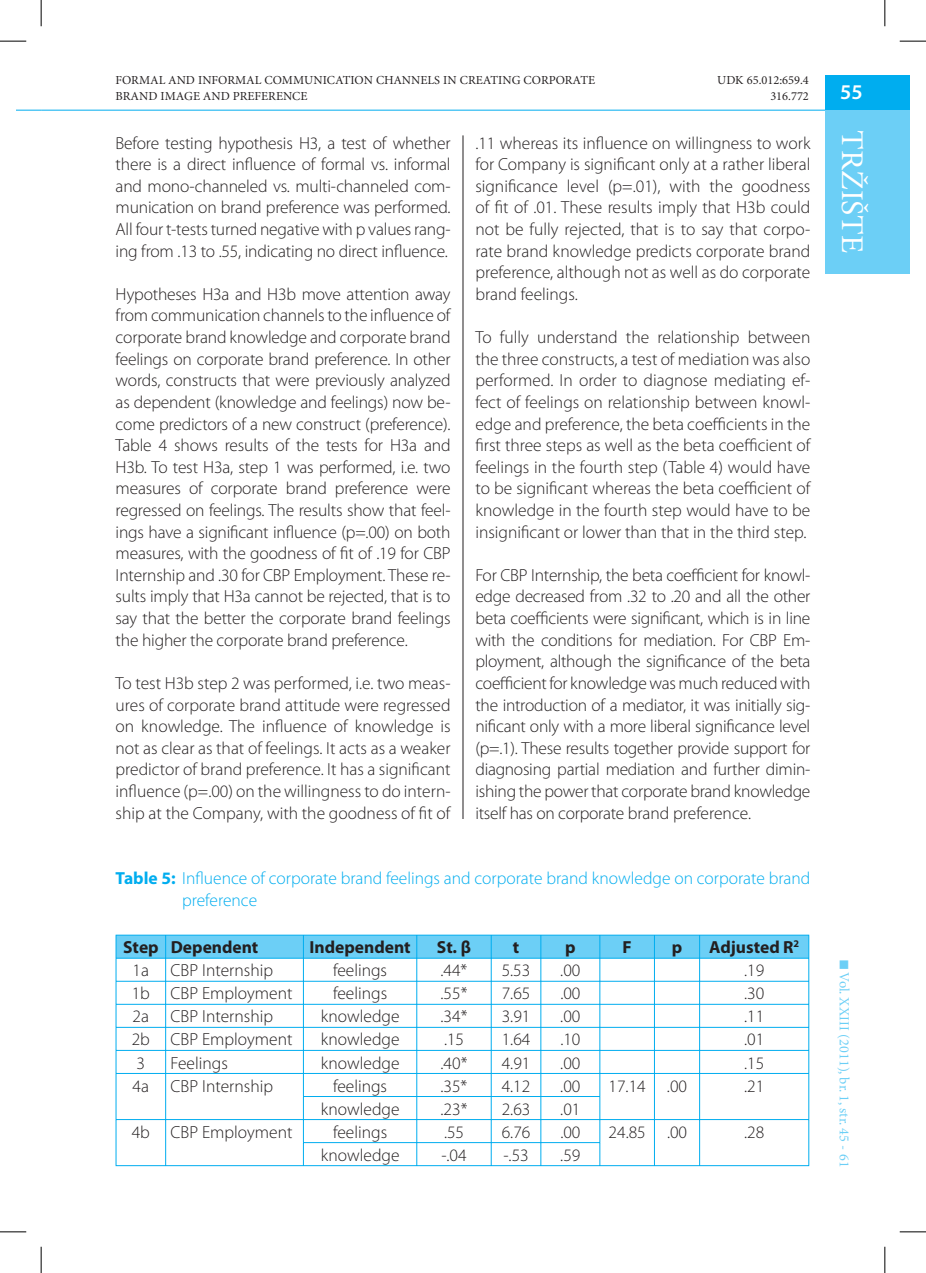
<style>
.page{position:relative;width:926px;height:1273px;background:#fff}
.page>*{position:absolute;margin:0;border:0;box-sizing:border-box;transform-origin:0 0}
.t1{font:31.5px "Minion Pro";color:#fff}
.t2{font:600 21px "Myriad Pro";color:#fff}
.t3{font:300 17.5px/21.7px "Myriad Pro";color:#231f20;text-align:justify}
.t4{font:300 17.5px/21.7px "Myriad Pro";color:#00adef}
.t5{font:700 17.5px "Myriad Pro";color:#231f20}
.t6{font:14px "Minion Pro";color:#6ccff6}
.t7{font:12.25px "Minion Pro";color:#231f20}
.s1{font-weight:700}
</style>
<div class="page">
<svg style="left:16px;top:110px;width:25px;height:1px"></svg>
<hr style="left:41px;top:110px;width:868px;height:1px;background:#00adef">
<div style="left:825px;top:101px;width:84px;height:173px;background:#6ccff6"></div>
<div style="left:825px;top:75px;width:84px;height:35px;background:#00adef"></div>
<hr style="left:462px;top:135px;width:1px;height:1032px;background:#231f20">
<div style="left:458px;top:820px;width:12px;height:357px;background:#fff"></div>
<hr style="left:116px;top:1165px;width:187px;height:1px;background:#00adef">
<hr style="left:600px;top:1165px;width:209px;height:1px;background:#00adef">
<svg style="left:116px;top:935px;width:693px;height:230px"></svg>
<hr style="left:303px;top:1165px;width:238px;height:1px;background:#00adef">
<hr style="left:541px;top:1165px;width:59px;height:1px;background:#00adef">
<svg style="left:0;top:41px;width:26px;height:1px"></svg>
<svg style="left:899px;top:41px;width:27px;height:1px"></svg>
<svg style="left:0;top:1231px;width:26px;height:1px"></svg>
<svg style="left:899px;top:1231px;width:27px;height:1px"></svg>
<svg style="left:41px;top:0;width:1px;height:26px"></svg>
<svg style="left:41px;top:1247px;width:1px;height:26px"></svg>
<svg style="left:884px;top:0;width:1px;height:26px"></svg>
<svg style="left:884px;top:1247px;width:1px;height:26px"></svg>
<p class="t7" style="left:116px;top:75px;width:481px">FORMAL AND INFORMAL COMMUNICATION CHANNELS IN CREATING CORPORATE</p>
<p class="t7" style="left:717px;top:75px;width:93px">UDK 65.012:659.4</p>
<p class="t7" style="left:116px;top:91px;width:193px">BRAND IMAGE AND PREFERENCE</p>
<p class="t7" style="left:770px;top:91px;width:40px">316.772</p>
<p class="t3" style="left:116px;top:134px;width:336px">Before testing hypothesis H3, a test of whether there is a direct influence of formal vs. informal and mono-channeled vs. multi-channeled com&shy;munication on brand preference was performed.<br>All four t-tests turned negative with p values rang&shy;ing from .13 to .55, indicating no direct influence.</p>
<p class="t3" style="left:116px;top:285px;width:336px">Hypotheses H3a and H3b move attention away from communication channels to the influence of corporate brand knowledge and corporate brand feelings on corporate brand preference. In other words, constructs that were previously analyzed as dependent (knowledge and feelings) now be&shy;come predictors of a new construct (preference).<br>Table 4 shows results of the tests for H3a and H3b. To test H3a, step 1 was performed, i.e. two measures of corporate brand preference were regressed on feelings. The results show that feel&shy;ings have a significant influence (p=.00) on both measures, with the goodness of fit of .19 for CBP Internship and .30 for CBP Employment. These re&shy;sults imply that H3a cannot be rejected, that is to say that the better the corporate brand feelings the higher the corporate brand preference.</p>
<p class="t3" style="left:116px;top:674px;width:336px">To test H3b step 2 was performed, i.e. two meas&shy;ures of corporate brand attitude were regressed on knowledge. The influence of knowledge is not as clear as that of feelings. It acts as a weaker predictor of brand preference. It has a significant influence (p=.00) on the willingness to do intern&shy;ship at the Company, with the goodness of fit of</p>
<p class="t3" style="left:475px;top:134px;width:336px">.11 whereas its influence on willingness to work for Company is significant only at a rather liberal significance level (p=.01), with the goodness of fit of .01. These results imply that H3b could not be fully rejected, that is to say that corpo&shy;rate brand knowledge predicts corporate brand preference, although not as well as do corporate brand feelings.</p>
<p class="t3" style="left:475px;top:328px;width:336px">To fully understand the relationship between the three constructs, a test of mediation was also performed. In order to diagnose mediating ef&shy;fect of feelings on relationship between knowl&shy;edge and preference, the beta coefficients in the first three steps as well as the beta coefficient of feelings in the fourth step (Table 4) would have to be significant whereas the beta coefficient of knowledge in the fourth step would have to be insignificant or lower than that in the third step.</p>
<p class="t3" style="left:475px;top:566px;width:336px">For CBP Internship, the beta coefficient for knowl&shy;edge decreased from .32 to .20 and all the other beta coefficients were significant, which is in line with the conditions for mediation. For CBP Em&shy;ployment, although the significance of the beta coefficient for knowledge was much reduced with the introduction of a mediator, it was initially sig&shy;nificant only with a more liberal significance level (p=.1). These results together provide support for diagnosing partial mediation and further dimin&shy;ishing the power that corporate brand knowledge itself has on corporate brand preference.</p>
<p class="t4" style="left:182px;top:869px;width:630px;text-indent:-66px"><span class="s1">Table 5:</span> Influence of corporate brand feelings and corporate brand knowledge on corporate brand preference</p>
<p class="t5" style="left:123px;top:941px;width:137px">Step Dependent</p>
<p class="t5" style="left:309px;top:941px;width:103px">Independent</p>
<p class="t5" style="left:437px;top:941px;width:36px">St. β</p>
<p class="t5" style="left:513px;top:941px;width:8px">t</p>
<p class="t5" style="left:565px;top:941px;width:12px">p</p>
<p class="t5" style="left:622px;top:941px;width:11px">F</p>
<p class="t5" style="left:671px;top:941px;width:12px">p</p>
<p class="t5" style="left:709px;top:941px;width:92px">Adjusted R<sup>2</sup></p>
<p class="t3" style="left:133px;top:961px;width:142px">1a CBP Internship</p>
<p class="t3" style="left:333px;top:961px;width:56px">feelings</p>
<p class="t3" style="left:440px;top:961px;width:28px">.44*</p>
<p class="t3" style="left:501px;top:961px;width:30px">5.53</p>
<p class="t3" style="left:560px;top:961px;width:22px">.00</p>
<p class="t3" style="left:744px;top:961px;width:22px">.19</p>
<p class="t3" style="left:132px;top:984px;width:162px">1b CBP Employment</p>
<p class="t3" style="left:333px;top:984px;width:56px">feelings</p>
<p class="t3" style="left:440px;top:984px;width:28px">.55*</p>
<p class="t3" style="left:502px;top:984px;width:30px">7.65</p>
<p class="t3" style="left:560px;top:984px;width:22px">.00</p>
<p class="t3" style="left:744px;top:984px;width:22px">.30</p>
<p class="t3" style="left:133px;top:1007px;width:142px">2a CBP Internship</p>
<p class="t3" style="left:321px;top:1007px;width:80px">knowledge</p>
<p class="t3" style="left:440px;top:1007px;width:28px">.34*</p>
<p class="t3" style="left:502px;top:1007px;width:30px">3.91</p>
<p class="t3" style="left:560px;top:1007px;width:22px">.00</p>
<p class="t3" style="left:744px;top:1007px;width:22px">.11</p>
<p class="t3" style="left:132px;top:1030px;width:162px">2b CBP Employment</p>
<p class="t3" style="left:321px;top:1030px;width:80px">knowledge</p>
<p class="t3" style="left:444px;top:1030px;width:22px">.15</p>
<p class="t3" style="left:502px;top:1030px;width:30px">1.64</p>
<p class="t3" style="left:560px;top:1030px;width:22px">.10</p>
<p class="t3" style="left:744px;top:1030px;width:22px">.01</p>
<p class="t3" style="left:137px;top:1053px;width:10px">3</p>
<p class="t3" style="left:171px;top:1053px;width:59px">Feelings</p>
<p class="t3" style="left:321px;top:1053px;width:80px">knowledge</p>
<p class="t3" style="left:440px;top:1053px;width:28px">.40*</p>
<p class="t3" style="left:502px;top:1053px;width:30px">4.91</p>
<p class="t3" style="left:560px;top:1053px;width:22px">.00</p>
<p class="t3" style="left:744px;top:1053px;width:22px">.15</p>
<p class="t3" style="left:133px;top:1076px;width:142px">4a CBP Internship</p>
<p class="t3" style="left:333px;top:1076px;width:56px">feelings</p>
<p class="t3" style="left:440px;top:1076px;width:28px">.35*</p>
<p class="t3" style="left:501px;top:1076px;width:30px">4.12</p>
<p class="t3" style="left:560px;top:1076px;width:22px">.00</p>
<p class="t3" style="left:608px;top:1076px;width:80px">17.14 .00</p>
<p class="t3" style="left:744px;top:1076px;width:22px">.21</p>
<p class="t3" style="left:321px;top:1100px;width:80px">knowledge</p>
<p class="t3" style="left:440px;top:1100px;width:28px">.23*</p>
<p class="t3" style="left:502px;top:1100px;width:30px">2.63</p>
<p class="t3" style="left:560px;top:1100px;width:22px">.01</p>
<p class="t3" style="left:132px;top:1123px;width:162px">4b CBP Employment</p>
<p class="t3" style="left:333px;top:1123px;width:56px">feelings</p>
<p class="t3" style="left:444px;top:1123px;width:22px">.55</p>
<p class="t3" style="left:502px;top:1123px;width:30px">6.76</p>
<p class="t3" style="left:560px;top:1123px;width:22px">.00</p>
<p class="t3" style="left:608px;top:1123px;width:80px">24.85 .00</p>
<p class="t3" style="left:744px;top:1123px;width:22px">.28</p>
<p class="t3" style="left:321px;top:1146px;width:80px">knowledge</p>
<p class="t3" style="left:441px;top:1146px;width:27px">-.04</p>
<p class="t3" style="left:503px;top:1146px;width:27px">-.53</p>
<p class="t3" style="left:560px;top:1146px;width:22px">.59</p>
<p class="t2" style="left:840px;top:84px;width:24px">55</p>
<h1 class="t1" style="left:864px;top:130px;width:124px;rotate:90deg">TRŽIŠTE</h1>
<p class="t6" style="left:850px;top:960px;width:209px;rotate:90deg">■ Vol. XXIII (2011), br. 1, str. 45 - 61</p>
</div>
